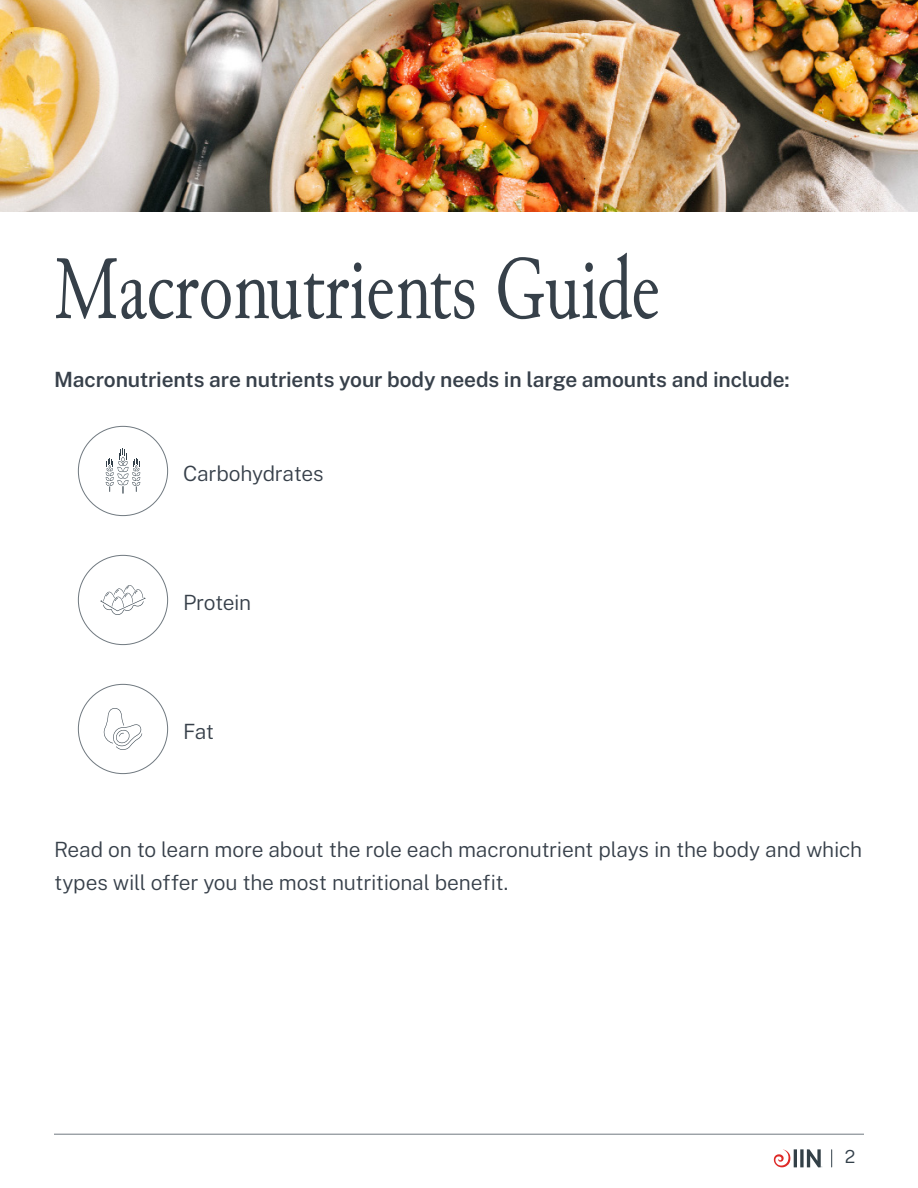
<style>
.page{position:relative;width:918px;height:1188px;background:#fff}
.page>*{position:absolute;margin:0;border:0;box-sizing:border-box;transform-origin:0 0}
.t1{font:condensed 90px "Junicode";letter-spacing:-.005em;color:#364049}
.Paragraph{font:300 21px/33px "Public Sans";letter-spacing:-.015em;color:#37404a}
.Subheading{font:600 21px "Public Sans";letter-spacing:-.01em;color:#37404a}
.t2{font:300 18px "Public Sans";color:#33404a}
.s1{color:#fff}
</style>
<div class="page">
<svg style="left:831px;top:1150px;width:1px;height:17px"></svg>
<hr style="left:54px;top:1134px;width:810px;height:1px;background:#707980">
<svg style="left:774px;top:1149px;width:48px;height:18px"></svg>
<img style="left:0;top:0;width:918px;height:212px">
<svg style="left:103px;top:708px;width:39px;height:42px"></svg>
<svg style="left:105px;top:448px;width:36px;height:46px"></svg>
<svg style="left:100px;top:585px;width:46px;height:30px"></svg>
<p class="t1" style="left:54px;top:222px;width:626px">Macronutrients Guide<span class="s1">.</span></p>
<p class="Subheading" style="left:54px;top:364px;width:737px">Macronutrients are nutrients your body needs in large amounts and include:</p>
<p class="Paragraph" style="left:183px;top:456px;width:142px">Carbohydrates</p>
<p class="Paragraph" style="left:183px;top:585px;width:70px">Protein</p>
<p class="Paragraph" style="left:183px;top:714px;width:33px">Fat</p>
<p class="Paragraph" style="left:54px;top:832px;width:810px">Read on to learn more about the role each macronutrient plays in the body and which types will offer you the most nutritional benefit.</p>
<p class="t2" style="left:845px;top:1143px;width:12px">2</p>
</div>
